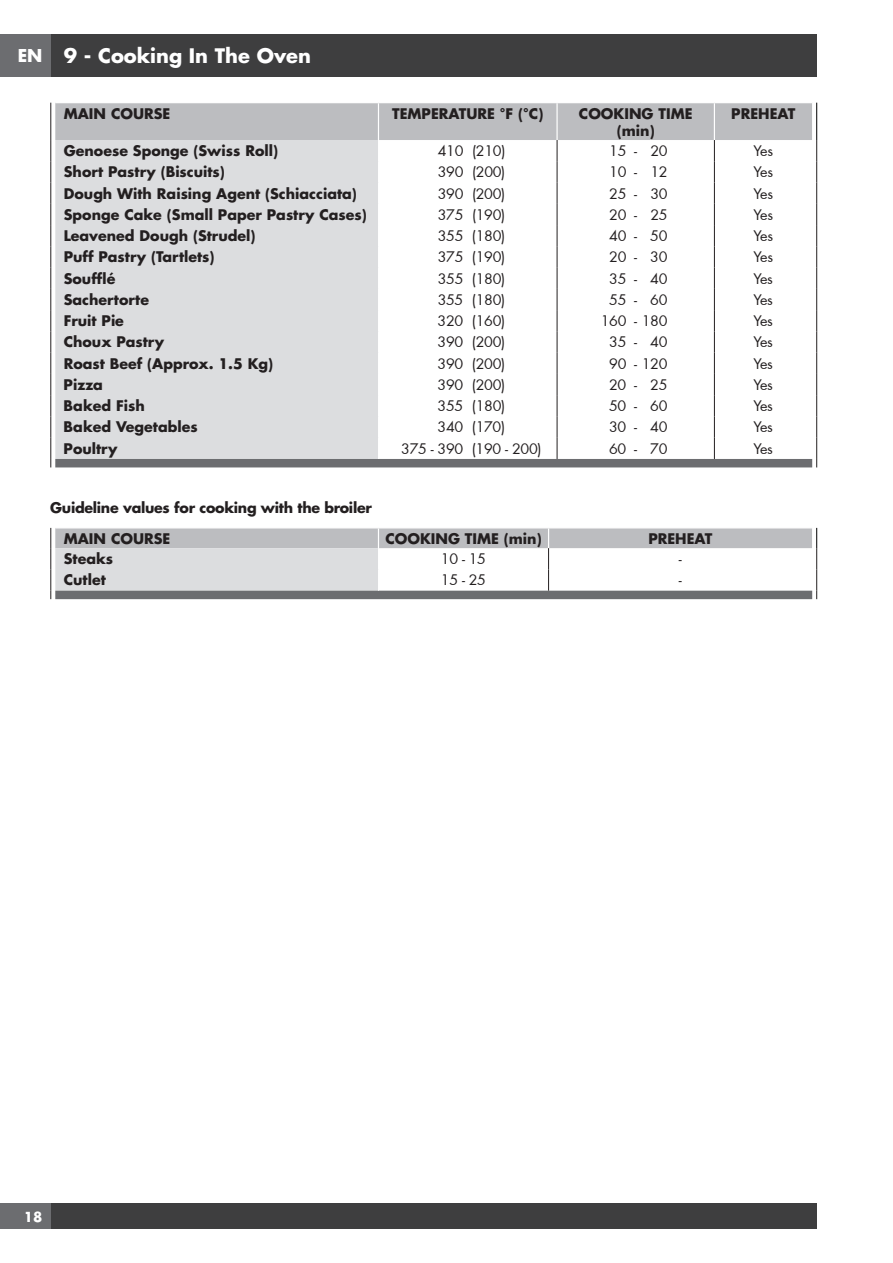
<style>
.page{position:relative;width:893px;height:1263px;background:#fff}
.page>*{position:absolute;margin:0;border:0;box-sizing:border-box;transform-origin:0 0}
.t1{font:700 19.5px "Futura Std";color:#fff}
.t2{font:700 17.25px "Futura Std";color:#fff}
.t3{font:700 14.25px/17.1px "Futura Std";color:#231f20;text-align:center}
.t4{font:14.25px "Futura";letter-spacing:-.02em;color:#231f20}
.t5{font:700 14.25px/31px "Futura Std";letter-spacing:-.02em;color:#231f20}
.t6{font:700 13.5px "Futura Std";color:#fff}
</style>
<div class="page">
<div style="left:0;top:34px;width:51px;height:43px;background:#6c6d70"></div>
<div style="left:51px;top:34px;width:765px;height:43px;background:#3e3e3f"></div>
<div style="left:0;top:1203px;width:51px;height:26px;background:#6c6d70"></div>
<div style="left:51px;top:1203px;width:765px;height:26px;background:#3e3e3f"></div>
<svg style="left:50px;top:102px;width:767px;height:365px"></svg>
<svg style="left:50px;top:528px;width:767px;height:71px"></svg>
<p class="t2" style="left:18px;top:44px;width:26px">EN</p>
<h1 class="t1" style="left:64px;top:43px;width:249px">9 - Cooking In The Oven</h1>
<p class="t3" style="left:64px;top:105px;width:108px">MAIN COURSE</p>
<p class="t3" style="left:392px;top:105px;width:153px">TEMPERATURE °F (°C)</p>
<p class="t3" style="left:579px;top:105px;width:115px">COOKING TIME (min)</p>
<p class="t3" style="left:731px;top:105px;width:66px">PREHEAT</p>
<p class="t3" style="left:64px;top:142px;width:216px">Genoese Sponge (Swiss Roll)</p>
<p class="t4" style="left:438px;top:141px;width:69px">410 (210)</p>
<p class="t4" style="left:609px;top:141px;width:60px">15 - 20</p>
<p class="t4" style="left:753px;top:141px;width:21px">Yes</p>
<p class="t3" style="left:64px;top:163px;width:163px">Short Pastry (Biscuits)</p>
<p class="t4" style="left:438px;top:162px;width:69px">390 (200)</p>
<p class="t4" style="left:609px;top:162px;width:60px">10 - 12</p>
<p class="t4" style="left:753px;top:162px;width:21px">Yes</p>
<p class="t3" style="left:64px;top:184px;width:295px">Dough With Raising Agent (Schiacciata)</p>
<p class="t4" style="left:438px;top:183px;width:69px">390 (200)</p>
<p class="t4" style="left:609px;top:183px;width:60px">25 - 30</p>
<p class="t4" style="left:753px;top:183px;width:21px">Yes</p>
<p class="t3" style="left:64px;top:206px;width:305px">Sponge Cake (Small Paper Pastry Cases)</p>
<p class="t4" style="left:438px;top:205px;width:69px">375 (190)</p>
<p class="t4" style="left:609px;top:205px;width:60px">20 - 25</p>
<p class="t4" style="left:753px;top:205px;width:21px">Yes</p>
<p class="t3" style="left:64px;top:227px;width:193px">Leavened Dough (Strudel)</p>
<p class="t4" style="left:438px;top:226px;width:69px">355 (180)</p>
<p class="t4" style="left:609px;top:226px;width:60px">40 - 50</p>
<p class="t4" style="left:753px;top:226px;width:21px">Yes</p>
<p class="t3" style="left:64px;top:248px;width:152px">Puff Pastry (Tartlets)</p>
<p class="t4" style="left:438px;top:247px;width:69px">375 (190)</p>
<p class="t4" style="left:609px;top:247px;width:60px">20 - 30</p>
<p class="t4" style="left:753px;top:247px;width:21px">Yes</p>
<p class="t3" style="left:64px;top:269px;width:53px">Soufflé</p>
<p class="t4" style="left:438px;top:269px;width:69px">355 (180)</p>
<p class="t4" style="left:609px;top:269px;width:60px">35 - 40</p>
<p class="t4" style="left:753px;top:269px;width:21px">Yes</p>
<p class="t3" style="left:64px;top:291px;width:87px">Sachertorte</p>
<p class="t4" style="left:438px;top:290px;width:69px">355 (180)</p>
<p class="t4" style="left:609px;top:290px;width:60px">55 - 60</p>
<p class="t4" style="left:753px;top:290px;width:21px">Yes</p>
<p class="t3" style="left:64px;top:312px;width:62px">Fruit Pie</p>
<p class="t4" style="left:438px;top:311px;width:69px">320 (160)</p>
<p class="t4" style="left:601px;top:311px;width:68px">160 - 180</p>
<p class="t4" style="left:753px;top:311px;width:21px">Yes</p>
<p class="t3" style="left:64px;top:333px;width:102px">Choux Pastry</p>
<p class="t4" style="left:438px;top:332px;width:69px">390 (200)</p>
<p class="t4" style="left:609px;top:332px;width:60px">35 - 40</p>
<p class="t4" style="left:753px;top:332px;width:21px">Yes</p>
<p class="t3" style="left:64px;top:355px;width:211px">Roast Beef (Approx. 1.5 Kg)</p>
<p class="t4" style="left:438px;top:354px;width:69px">390 (200)</p>
<p class="t4" style="left:609px;top:354px;width:60px">90 - 120</p>
<p class="t4" style="left:753px;top:354px;width:21px">Yes</p>
<p class="t3" style="left:64px;top:376px;width:41px">Pizza</p>
<p class="t4" style="left:438px;top:375px;width:69px">390 (200)</p>
<p class="t4" style="left:609px;top:375px;width:60px">20 - 25</p>
<p class="t4" style="left:753px;top:375px;width:21px">Yes</p>
<p class="t3" style="left:64px;top:397px;width:83px">Baked Fish</p>
<p class="t4" style="left:438px;top:396px;width:69px">355 (180)</p>
<p class="t4" style="left:609px;top:396px;width:60px">50 - 60</p>
<p class="t4" style="left:753px;top:396px;width:21px">Yes</p>
<p class="t3" style="left:64px;top:418px;width:136px">Baked Vegetables</p>
<p class="t4" style="left:438px;top:417px;width:69px">340 (170)</p>
<p class="t4" style="left:609px;top:417px;width:60px">30 - 40</p>
<p class="t4" style="left:753px;top:417px;width:21px">Yes</p>
<p class="t3" style="left:64px;top:440px;width:55px">Poultry</p>
<p class="t4" style="left:401px;top:439px;width:142px">375 - 390 (190 - 200)</p>
<p class="t4" style="left:609px;top:439px;width:60px">60 - 70</p>
<p class="t4" style="left:753px;top:439px;width:21px">Yes</p>
<p class="t5" style="left:64px;top:492px;width:310px;text-indent:-14px">Guideline values for cooking with the broiler<br>MAIN COURSE</p>
<p class="t3" style="left:385px;top:530px;width:158px">COOKING TIME (min)</p>
<p class="t3" style="left:648px;top:530px;width:66px">PREHEAT</p>
<p class="t3" style="left:64px;top:550px;width:51px">Steaks</p>
<p class="t4" style="left:441px;top:549px;width:47px">10 - 15</p>
<p class="t4" style="left:679px;top:549px;width:4px">-</p>
<p class="t3" style="left:64px;top:571px;width:44px">Cutlet</p>
<p class="t4" style="left:441px;top:570px;width:47px">15 - 25</p>
<p class="t4" style="left:679px;top:570px;width:4px">-</p>
<p class="t6" style="left:24px;top:1208px;width:20px">18</p>
</div>
